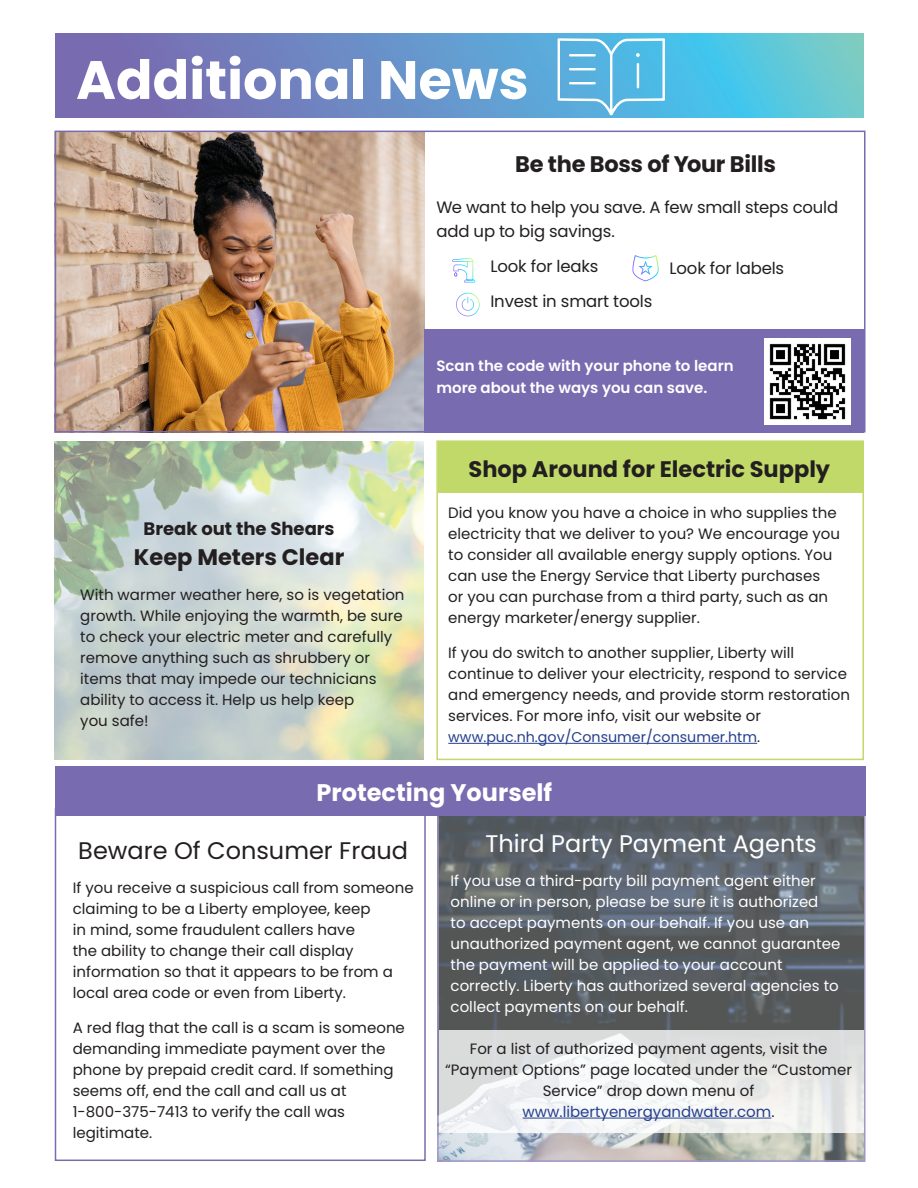
<style>
.page{position:relative;width:918px;height:1188px;background:#fff}
.page>*{position:absolute;margin:0;border:0;box-sizing:border-box;transform-origin:0 0}
.t1{font:700 54px "Poppins";color:#fff}
.t2{font:24px "Poppins";color:#fff}
.t3{font:24px "Poppins";color:#231f20}
.t4{font:700 24px "Poppins";color:#fff}
.Sidebar_text{font:700 22.5px "Poppins";color:#231f20}
.Sidebar_text-2{font:700 18px "Poppins";color:#231f20}
.t5{font:16.5px/24px "Poppins";letter-spacing:-.01em;color:#231f20}
.Sidebar_text-3{font:15px/21px "Poppins";color:#231f20}
.t6{font:15px/21px "Poppins";color:#fff}
.t7{font:600 15px/22.5px "Poppins";color:#fff}
.t8{font:14.25px "Poppins";color:#253f8e}
.s1{color:#231f20}
.s2{color:#253f8e}
</style>
<div class="page">
<img style="left:54px;top:131px;width:370px;height:302px">
<div style="left:424px;top:329px;width:440px;height:104px;background:#786bb0"></div>
<img style="left:56px;top:33px;width:807px;height:85px">
<svg style="left:558px;top:38px;width:107px;height:77px;background:#6cbee5"></svg>
<img style="left:764px;top:338px;width:86px;height:87px">
<div style="left:436px;top:440px;width:428px;height:320px;border:2px solid #c1d969"></div>
<img style="left:55px;top:441px;width:369px;height:318px">
<hr style="left:448px;top:743px;width:309px;height:1px;background:#253f8e">
<svg style="left:452px;top:258px;width:23px;height:24px"></svg>
<svg style="left:456px;top:293px;width:24px;height:23px"></svg>
<svg style="left:632px;top:255px;width:27px;height:26px"></svg>
<div style="left:55px;top:131px;width:811px;height:302px;border:2px solid #786bb0"></div>
<div style="left:438px;top:442px;width:424px;height:51px;background:#c1d969"></div>
<div style="left:55px;top:808px;width:371px;height:353px;border:2px solid #786bb0"></div>
<img style="left:440px;top:817px;width:423px;height:342px">
<div style="left:437px;top:814px;width:429px;height:348px;border:2px solid #786bb0"></div>
<div style="left:55px;top:767px;width:811px;height:49px;background:#786bb0"></div>
<svg style="left:440px;top:1030px;width:424px;height:102px"></svg>
<hr style="left:523px;top:1118px;width:248px;height:1px;background:#253f8e">
<p class="t1" style="left:76px;top:49px;width:454px">Additional News</p>
<p class="Sidebar_text" style="left:515px;top:151px;width:262px">Be the Boss of Your Bills</p>
<p class="t5" style="left:436px;top:196px;width:403px">We want to help you save. A few small steps could add up to big savings.</p>
<p class="t5" style="left:490px;top:255px;width:110px">Look for leaks</p>
<p class="t5" style="left:490px;top:290px;width:163px">Invest in smart tools</p>
<p class="t5" style="left:670px;top:256px;width:116px">Look for labels</p>
<p class="t7" style="left:436px;top:354px;width:299px">Scan the code with your phone to learn more about the ways you can save.</p>
<p class="Sidebar_text-2" style="left:144px;top:519px;width:193px">Break out the Shears</p>
<p class="Sidebar_text" style="left:134px;top:544px;width:212px">Keep Meters Clear</p>
<p class="Sidebar_text-3" style="left:80px;top:584px;width:326px">With warmer weather here, so is vegetation growth. While enjoying the warmth, be sure to check your electric meter and carefully remove anything such as shrubbery or items that may impede our technicians ability to access it. Help us help keep<br>you safe!</p>
<p class="Sidebar_text" style="left:469px;top:456px;width:363px">Shop Around for Electric Supply</p>
<p class="Sidebar_text-3" style="left:448px;top:503px;width:393px">Did you know you have a choice in who supplies the electricity that we deliver to you? We encourage you to consider all available energy supply options. You can use the Energy Service that Liberty purchases<br>or you can purchase from a third party, such as an energy marketer/energy supplier.</p>
<p class="Sidebar_text-3" style="left:448px;top:642px;width:403px">If you do switch to another supplier, Liberty will continue to deliver your electricity, respond to service and emergency needs, and provide storm restoration services. For more info, visit our website or</p>
<p class="t8" style="left:448px;top:729px;width:313px">www.puc.nh.gov/Consumer/consumer.htm<span class="s1">.</span></p>
<p class="t4" style="left:317px;top:778px;width:237px">Protecting Yourself</p>
<p class="t3" style="left:78px;top:836px;width:331px">Beware Of Consumer Fraud</p>
<p class="Sidebar_text-3" style="left:73px;top:877px;width:342px">If you receive a suspicious call from someone claiming to be a Liberty employee, keep<br>in mind, some fraudulent callers have<br>the ability to change their call display information so that it appears to be from a local area code or even from Liberty.</p>
<p class="Sidebar_text-3" style="left:73px;top:1017px;width:334px">A red flag that the call is a scam is someone demanding immediate payment over the phone by prepaid credit card. If something seems off, end the call and call us at 1-800-375-7413 to verify the call was legitimate.</p>
<p class="t2" style="left:485px;top:829px;width:333px">Third Party Payment Agents</p>
<p class="t6" style="left:451px;top:870px;width:391px">If you use a third-party bill payment agent either online or in person, please be sure it is authorized<br>to accept payments on our behalf. If you use an unauthorized payment agent, we cannot guarantee</p>
<p class="t6" style="left:451px;top:954px;width:390px">the payment will be applied to your account correctly. Liberty has authorized several agencies to collect payments on our behalf.</p>
<p class="Sidebar_text-3" style="left:445px;top:1038px;width:408px;text-align:center">For a list of authorized payment agents, visit the “Payment Options” page located under the “Customer Service” drop down menu of <span class="s2">www.libertyenergyandwater.com</span>.</p>
</div>
